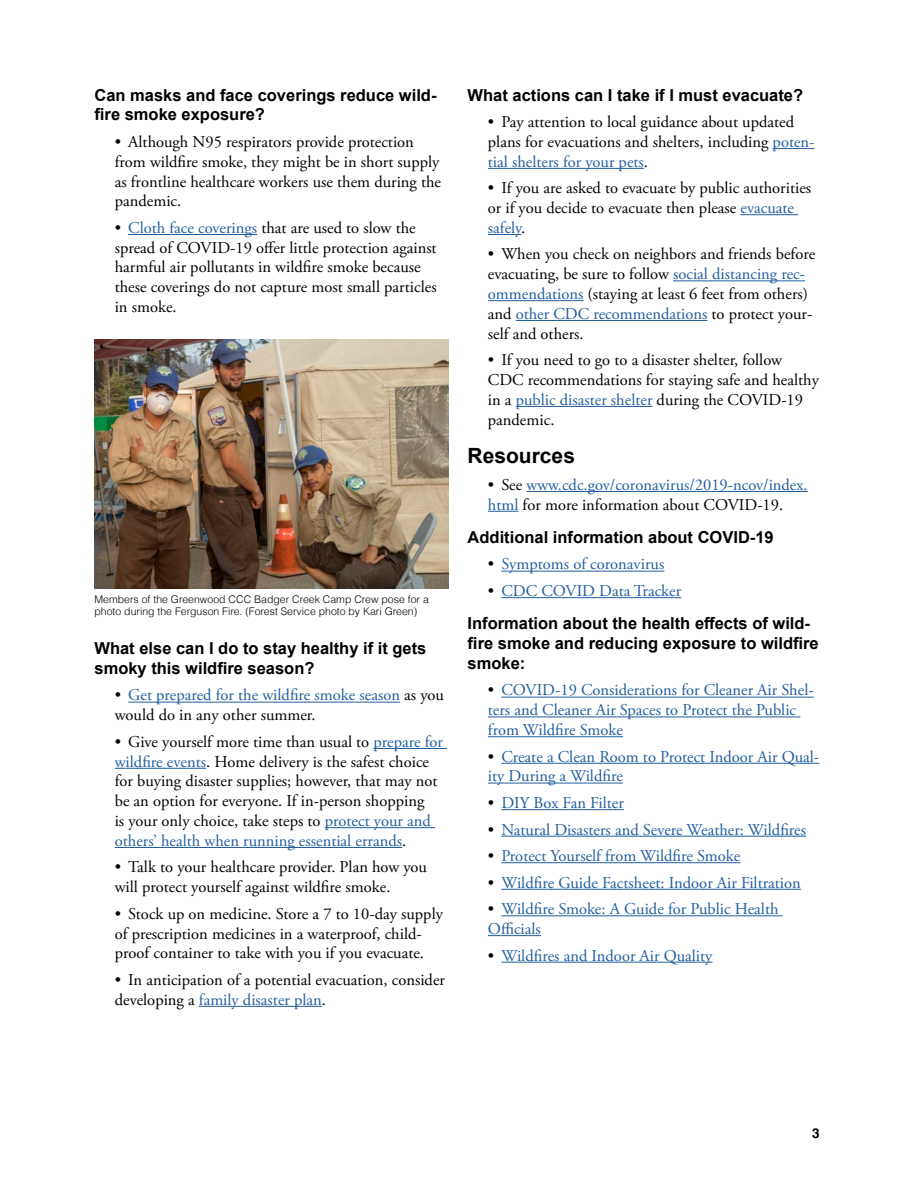
<style>
.page{position:relative;width:918px;height:1188px;background:#fff}
.page>*{position:absolute;margin:0;border:0;box-sizing:border-box;transform-origin:0 0}
.FAQ_Header{font:700 21px "Arial";color:#000}
.t1{font:16.5px/19.8px "Adobe Garamond Pro";color:#000}
.t2{font:16.5px/19.8px "Adobe Garamond Pro";color:#215e9e}
.FAQ_Header-2{font:700 16.5px/19.8px "Arial";color:#000}
.t3{font:700 13.5px "Helvetica";color:#000}
.Captions{font:300 10.5px/12.6px "Helvetica";color:#000}
.s1{color:#215e9e}
.s2{color:#000}
</style>
<div class="page">
<img style="left:94px;top:340px;width:354px;height:248px">
<hr style="left:128px;top:234px;width:129px;height:1px;background:#215e9e">
<hr style="left:773px;top:148px;width:42px;height:1px;background:#215e9e">
<hr style="left:488px;top:168px;width:156px;height:1px;background:#215e9e">
<hr style="left:741px;top:214px;width:57px;height:1px;background:#215e9e">
<hr style="left:488px;top:234px;width:33px;height:1px;background:#215e9e">
<hr style="left:673px;top:280px;width:132px;height:1px;background:#215e9e">
<hr style="left:488px;top:300px;width:95px;height:1px;background:#215e9e">
<hr style="left:516px;top:320px;width:191px;height:1px;background:#215e9e">
<hr style="left:516px;top:406px;width:136px;height:1px;background:#215e9e">
<hr style="left:526px;top:491px;width:282px;height:1px;background:#215e9e">
<hr style="left:488px;top:511px;width:31px;height:1px;background:#215e9e">
<hr style="left:501px;top:571px;width:163px;height:1px;background:#215e9e">
<hr style="left:501px;top:597px;width:180px;height:1px;background:#215e9e">
<hr style="left:501px;top:697px;width:313px;height:1px;background:#215e9e">
<hr style="left:488px;top:717px;width:312px;height:1px;background:#215e9e">
<hr style="left:488px;top:736px;width:135px;height:1px;background:#215e9e">
<hr style="left:501px;top:763px;width:318px;height:1px;background:#215e9e">
<hr style="left:488px;top:783px;width:135px;height:1px;background:#215e9e">
<hr style="left:501px;top:809px;width:123px;height:1px;background:#215e9e">
<hr style="left:501px;top:836px;width:305px;height:1px;background:#215e9e">
<hr style="left:501px;top:862px;width:239px;height:1px;background:#215e9e">
<hr style="left:501px;top:889px;width:300px;height:1px;background:#215e9e">
<hr style="left:501px;top:915px;width:282px;height:1px;background:#215e9e">
<hr style="left:488px;top:935px;width:53px;height:1px;background:#215e9e">
<hr style="left:501px;top:962px;width:211px;height:1px;background:#215e9e">
<hr style="left:128px;top:702px;width:272px;height:1px;background:#215e9e">
<hr style="left:373px;top:748px;width:74px;height:1px;background:#215e9e">
<hr style="left:115px;top:768px;width:91px;height:1px;background:#215e9e">
<hr style="left:325px;top:827px;width:110px;height:1px;background:#215e9e">
<hr style="left:115px;top:847px;width:287px;height:1px;background:#215e9e">
<hr style="left:199px;top:1006px;width:123px;height:1px;background:#215e9e">
<p class="FAQ_Header-2" style="left:94px;top:85px;width:344px">Can masks and face coverings reduce wild&shy;fire smoke exposure?</p>
<p class="t1" style="left:115px;top:132px;width:328px">• Although N95 respirators provide protection from wildfire smoke, they might be in short supply as frontline healthcare workers use them during the pandemic.</p>
<p class="t1" style="left:115px;top:218px;width:323px">• <span class="s1">Cloth face coverings</span> that are used to slow the spread of COVID-19 offer little protection against harmful air pollutants in wildfire smoke because these coverings do not capture most small particles in smoke.</p>
<p class="Captions" style="left:94px;top:593px;width:336px">Members of the Greenwood CCC Badger Creek Camp Crew pose for a photo during the Ferguson Fire. (Forest Service photo by Kari Green)</p>
<p class="FAQ_Header-2" style="left:94px;top:639px;width:333px">What else can I do to stay healthy if it gets smoky this wildfire season?</p>
<p class="t2" style="left:115px;top:686px;width:331px"><span class="s2">•</span> Get prepared for the wildfire smoke season <span class="s2">as you would do in any other summer.</span></p>
<p class="t1" style="left:115px;top:732px;width:330px">• Give yourself more time than usual to <span class="s1">prepare for wildfire events</span>. Home delivery is the safest choice for buying disaster supplies; however, that may not be an option for everyone. If in-person shopping<br>is your only choice, take steps to <span class="s1">protect your and others’ health when running essential errands</span>.</p>
<p class="t1" style="left:115px;top:858px;width:314px">• Talk to your healthcare provider. Plan how you will protect yourself against wildfire smoke.</p>
<p class="t1" style="left:115px;top:904px;width:330px">• Stock up on medicine. Store a 7 to 10-day supply of prescription medicines in a waterproof, child&shy;proof container to take with you if you evacuate.</p>
<p class="t1" style="left:115px;top:970px;width:332px">• In anticipation of a potential evacuation, consider developing a <span class="s1">family disaster plan</span>.</p>
<p class="FAQ_Header-2" style="left:468px;top:85px;width:337px">What actions can I take if I must evacuate?</p>
<p class="t1" style="left:488px;top:113px;width:328px">• Pay attention to local guidance about updated plans for evacuations and shelters, including <span class="s1">poten&shy;tial shelters for your pets</span>.</p>
<p class="t1" style="left:488px;top:179px;width:325px">• If you are asked to evacuate by public authorities or if you decide to evacuate then please <span class="s1">evacuate safely</span>.</p>
<p class="t1" style="left:488px;top:245px;width:329px">• When you check on neighbors and friends before evacuating, be sure to follow <span class="s1">social distancing rec&shy;ommendations</span> (staying at least 6 feet from others) and <span class="s1">other CDC recommendations</span> to protect your&shy;self and others.</p>
<p class="t1" style="left:488px;top:351px;width:333px">• If you need to go to a disaster shelter, follow CDC recommendations for staying safe and healthy in a <span class="s1">public disaster shelter</span> during the COVID-19 pandemic.</p>
<p class="FAQ_Header" style="left:468px;top:441px;width:109px">Resources</p>
<p class="t2" style="left:488px;top:475px;width:321px"><span class="s2">• See</span> www.cdc.gov/coronavirus/2019-ncov/index. html <span class="s2">for more information about COVID-19.</span></p>
<p class="FAQ_Header-2" style="left:468px;top:527px;width:308px">Additional information about COVID-19</p>
<p class="t2" style="left:488px;top:555px;width:178px"><span class="s2">•</span> Symptoms of coronavirus</p>
<p class="t2" style="left:488px;top:581px;width:195px"><span class="s2">•</span> CDC COVID Data Tracker</p>
<p class="FAQ_Header-2" style="left:468px;top:614px;width:353px">Information about the health effects of wild&shy;fire smoke and reducing exposure to wildfire smoke:</p>
<p class="t2" style="left:488px;top:681px;width:327px"><span class="s2">•</span> COVID-19 Considerations for Cleaner Air Shel&shy;ters and Cleaner Air Spaces to Protect the Public from Wildfire Smoke</p>
<p class="t2" style="left:488px;top:747px;width:333px"><span class="s2">•</span> Create a Clean Room to Protect Indoor Air Qual&shy;ity During a Wildfire</p>
<p class="t2" style="left:488px;top:793px;width:137px"><span class="s2">•</span> DIY Box Fan Filter</p>
<p class="t2" style="left:488px;top:820px;width:320px"><span class="s2">•</span> Natural Disasters and Severe Weather: Wildfires</p>
<p class="t2" style="left:488px;top:847px;width:254px"><span class="s2">•</span> Protect Yourself from Wildfire Smoke</p>
<p class="t2" style="left:488px;top:873px;width:315px"><span class="s2">•</span> Wildfire Guide Factsheet: Indoor Air Filtration</p>
<p class="t2" style="left:488px;top:900px;width:292px"><span class="s2">•</span> Wildfire Smoke: A Guide for Public Health<br>Officials</p>
<p class="t2" style="left:488px;top:946px;width:226px"><span class="s2">•</span> Wildfires and Indoor Air Quality</p>
<p class="t3" style="left:812px;top:1122px;width:9px">3</p>
</div>
